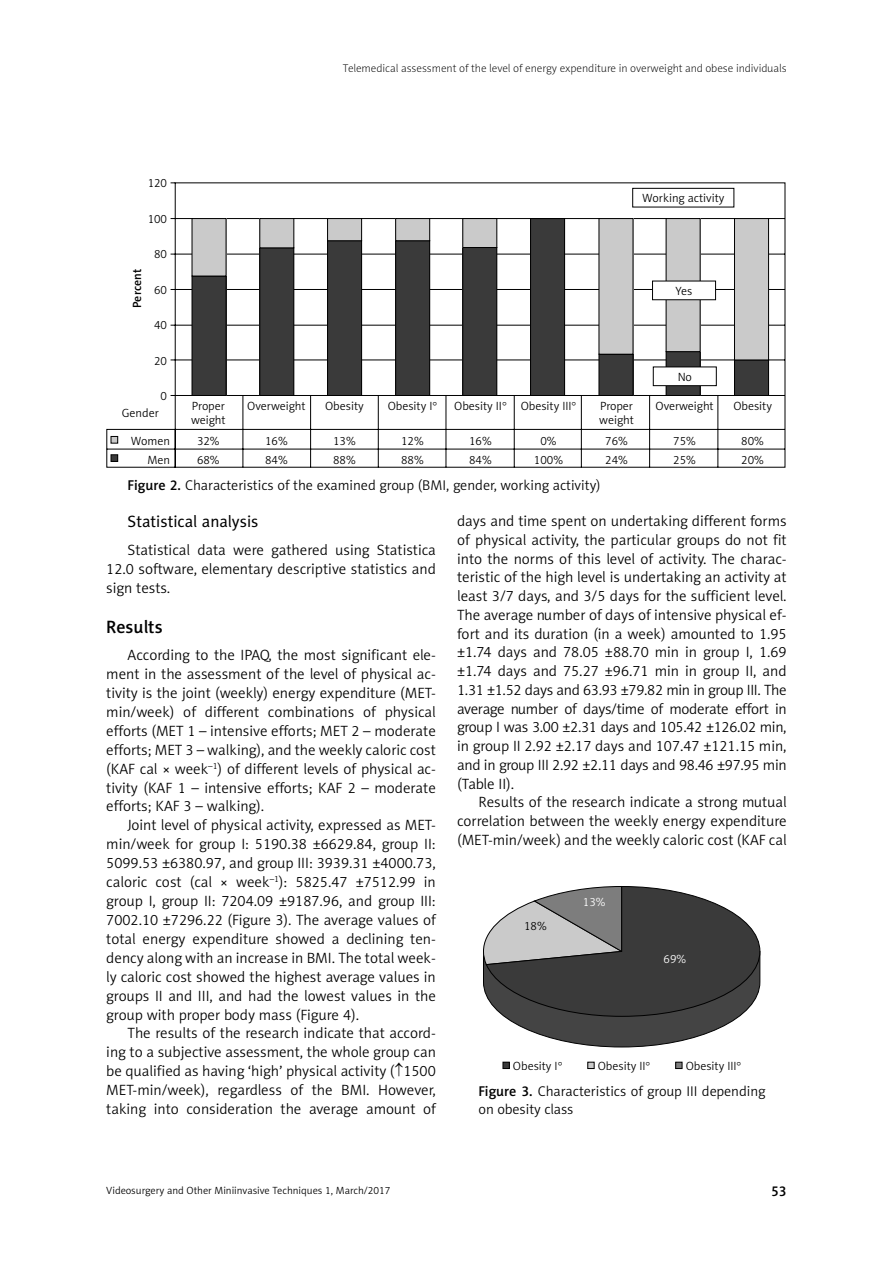
<style>
.page{position:relative;width:893px;height:1263px;background:#fff}
.page>*{position:absolute;margin:0;border:0;box-sizing:border-box;transform-origin:0 0}
.t1{font:18px "Naomi Sans EFN Medium";color:#000}
.t2{font:16.5px "Naomi Sans EFN";color:#000}
.t3{font:15px/18.9px "Naomi Sans EFN Light";color:#000;text-align:justify}
.t4{font:14.25px/18px "Naomi Sans EFN Light";color:#000}
.t5{font:14.25px "Naomi Sans EFN Medium";color:#000}
.t6{font:12px/14.4px "Naomi Sans EFN Light";color:#000}
.t7{font:12px "Naomi Sans EFN Medium";color:#000}
.t8{font:12px "Naomi Sans EFN Light";color:#fff}
.t9{font:11.25px "Naomi Sans EFN Thin";color:#000}
.t10{font:10.5px "Naomi Sans EFN Light";color:#000}
.s1{font-family:"Naomi Sans EFN Medium"}
</style>
<div class="page">
<svg style="left:106px;top:182px;width:680px;height:286px"></svg>
<div style="left:192px;top:276px;width:34px;height:119px;background:#3a3a3a"></div>
<div style="left:192px;top:276px;width:34px;height:120px;border:1px solid #000"></div>
<div style="left:192px;top:219px;width:34px;height:57px;background:#cacaca"></div>
<div style="left:260px;top:248px;width:34px;height:147px;background:#3a3a3a"></div>
<div style="left:259px;top:247px;width:35px;height:149px;border:1px solid #000"></div>
<div style="left:260px;top:219px;width:34px;height:29px;background:#cacaca"></div>
<div style="left:259px;top:218px;width:35px;height:30px;border:1px solid #000"></div>
<div style="left:328px;top:241px;width:34px;height:154px;background:#3a3a3a"></div>
<div style="left:327px;top:240px;width:35px;height:156px;border:1px solid #000"></div>
<div style="left:328px;top:219px;width:34px;height:22px;background:#cacaca"></div>
<div style="left:327px;top:218px;width:35px;height:23px;border:1px solid #000"></div>
<div style="left:396px;top:241px;width:34px;height:154px;background:#3a3a3a"></div>
<div style="left:395px;top:240px;width:35px;height:156px;border:1px solid #000"></div>
<div style="left:396px;top:219px;width:34px;height:22px;background:#cacaca"></div>
<div style="left:395px;top:218px;width:35px;height:23px;border:1px solid #000"></div>
<div style="left:463px;top:247px;width:34px;height:148px;background:#3a3a3a"></div>
<div style="left:462px;top:247px;width:35px;height:149px;border:1px solid #000"></div>
<div style="left:463px;top:219px;width:34px;height:28px;background:#cacaca"></div>
<div style="left:462px;top:218px;width:35px;height:30px;border:1px solid #000"></div>
<div style="left:531px;top:219px;width:34px;height:176px;background:#3a3a3a"></div>
<div style="left:530px;top:218px;width:35px;height:178px;border:1px solid #000"></div>
<div style="left:599px;top:354px;width:34px;height:41px;background:#3a3a3a"></div>
<div style="left:599px;top:354px;width:34px;height:42px;border:1px solid #000"></div>
<div style="left:599px;top:219px;width:34px;height:135px;background:#cacaca"></div>
<div style="left:666px;top:352px;width:34px;height:43px;background:#3a3a3a"></div>
<div style="left:666px;top:351px;width:34px;height:45px;border:1px solid #000"></div>
<div style="left:666px;top:219px;width:34px;height:133px;background:#cacaca"></div>
<div style="left:734px;top:360px;width:34px;height:35px;background:#3a3a3a"></div>
<div style="left:734px;top:360px;width:35px;height:36px;border:1px solid #000"></div>
<div style="left:734px;top:219px;width:34px;height:141px;background:#cacaca"></div>
<div style="left:734px;top:218px;width:35px;height:142px;border:1px solid #000"></div>
<div style="left:111px;top:436px;width:7px;height:7px;background:#cacaca"></div>
<div style="left:111px;top:436px;width:7px;height:7px;border:1px solid #000"></div>
<div style="left:111px;top:455px;width:7px;height:6px;background:#3a3a3a"></div>
<div style="left:111px;top:454px;width:7px;height:8px;border:1px solid #000"></div>
<div style="left:633px;top:188px;width:101px;height:19px;background:#fff"></div>
<div style="left:632px;top:188px;width:102px;height:19px;border:1px solid #000"></div>
<div style="left:652px;top:281px;width:64px;height:19px;background:#fff"></div>
<div style="left:653px;top:367px;width:63px;height:19px;background:#fff"></div>
<div style="left:653px;top:367px;width:64px;height:19px;border:1px solid #000"></div>
<svg style="left:483px;top:886px;width:278px;height:162px"></svg>
<div style="left:503px;top:1062px;width:7px;height:7px;border:1px solid #000"></div>
<div style="left:587px;top:1062px;width:7px;height:7px;border:1px solid #000"></div>
<div style="left:675px;top:1062px;width:7px;height:7px;border:1px solid #000"></div>
<svg style="left:433px;top:401px;width:4px;height:4px"></svg>
<svg style="left:503px;top:401px;width:3px;height:4px"></svg>
<svg style="left:572px;top:401px;width:4px;height:4px"></svg>
<p class="t9" style="left:343px;top:62px;width:445px">Telemedical assessment of the level of energy expenditure in overweight and obese individuals</p>
<p class="t6" style="left:148px;top:176px;width:21px">120</p>
<p class="t6" style="left:148px;top:212px;width:21px">100</p>
<p class="t6" style="left:154px;top:247px;width:14px">80</p>
<p class="t6" style="left:154px;top:282px;width:14px">60</p>
<p class="t6" style="left:154px;top:318px;width:14px">40</p>
<p class="t6" style="left:154px;top:353px;width:14px">20</p>
<p class="t6" style="left:161px;top:389px;width:8px">0</p>
<p class="t6" style="left:122px;top:406px;width:38px">Gender</p>
<p class="t6" style="left:191px;top:398px;width:36px">Proper weight</p>
<p class="t6" style="left:247px;top:398px;width:60px">Overweight</p>
<p class="t6" style="left:325px;top:398px;width:40px">Obesity</p>
<p class="t6" style="left:388px;top:398px;width:46px">Obesity I</p>
<p class="t6" style="left:454px;top:398px;width:49px">Obesity II</p>
<p class="t6" style="left:521px;top:398px;width:52px">Obesity III</p>
<p class="t6" style="left:599px;top:398px;width:36px">Proper weight</p>
<p class="t6" style="left:655px;top:398px;width:60px">Overweight</p>
<p class="t6" style="left:733px;top:398px;width:40px">Obesity</p>
<p class="t6" style="left:131px;top:433px;width:41px">Women</p>
<p class="t6" style="left:197px;top:433px;width:24px">32%</p>
<p class="t6" style="left:265px;top:433px;width:24px">16%</p>
<p class="t6" style="left:333px;top:433px;width:24px">13%</p>
<p class="t6" style="left:401px;top:433px;width:24px">12%</p>
<p class="t6" style="left:469px;top:433px;width:24px">16%</p>
<p class="t6" style="left:540px;top:433px;width:18px">0%</p>
<p class="t6" style="left:605px;top:433px;width:24px">76%</p>
<p class="t6" style="left:673px;top:433px;width:24px">75%</p>
<p class="t6" style="left:741px;top:433px;width:24px">80%</p>
<p class="t6" style="left:147px;top:453px;width:24px">Men</p>
<p class="t6" style="left:197px;top:453px;width:24px">68%</p>
<p class="t6" style="left:265px;top:453px;width:24px">84%</p>
<p class="t6" style="left:333px;top:453px;width:24px">88%</p>
<p class="t6" style="left:401px;top:453px;width:24px">88%</p>
<p class="t6" style="left:469px;top:453px;width:24px">84%</p>
<p class="t6" style="left:534px;top:453px;width:31px">100%</p>
<p class="t6" style="left:605px;top:453px;width:24px">24%</p>
<p class="t6" style="left:673px;top:453px;width:24px">25%</p>
<p class="t6" style="left:741px;top:453px;width:24px">20%</p>
<p class="t6" style="left:642px;top:191px;width:84px">Working activity</p>
<p class="t7" style="left:130px;top:308px;width:40px;rotate:-90deg">Percent</p>
<p class="t6" style="left:676px;top:283px;width:18px">Yes</p>
<p class="t6" style="left:678px;top:369px;width:16px">No</p>
<p class="t4" style="left:128px;top:477px;width:475px"><span class="s1">Figure 2.</span> Characteristics of the examined group (BMI, gender, working activity)</p>
<p class="t2" style="left:128px;top:511px;width:132px">Statistical analysis</p>
<p class="t3" style="left:106px;top:540px;width:331px;text-indent:21px">Statistical data were gathered using Statistica 12.0 software, elementary descriptive statistics and sign tests.</p>
<p class="t1" style="left:106px;top:616px;width:58px">Results</p>
<p class="t3" style="left:106px;top:645px;width:331px;text-indent:21px">According to the IPAQ, the most significant ele&shy;ment in the assessment of the level of physical ac&shy;tivity is the joint (weekly) energy expenditure (MET&shy;min/week) of different combinations of physical efforts (MET 1 – intensive efforts; MET 2 – moderate efforts; MET 3 – walking), and the weekly caloric cost (KAF cal × week<sup>–1</sup>) of different levels of physical ac&shy;tivity (KAF 1 – intensive efforts; KAF 2 – moderate efforts; KAF 3 – walking).</p>
<p class="t3" style="left:106px;top:816px;width:331px;text-indent:21px">Joint level of physical activity, expressed as MET&shy;min/week for group I: 5190.38 ±6629.84, group II:<br>5099.53 ±6380.97, and group III: 3939.31 ±4000.73, caloric cost (cal × week<sup>–1</sup>): 5825.47 ±7512.99 in group I, group II: 7204.09 ±9187.96, and group III:<br>7002.10 ±7296.22 (Figure 3). The average values of total energy expenditure showed a declining ten&shy;dency along with an increase in BMI. The total week&shy;ly caloric cost showed the highest average values in groups II and III, and had the lowest values in the group with proper body mass (Figure 4).</p>
<p class="t3" style="left:106px;top:1024px;width:331px;text-indent:21px">The results of the research indicate that accord&shy;ing to a subjective assessment, the whole group can be qualified as having ‘high’ physical activity (↑1500<br>MET-min/week), regardless of the BMI. However, taking into consideration the average amount of</p>
<p class="t3" style="left:457px;top:512px;width:331px">days and time spent on undertaking different forms of physical activity, the particular groups do not fit into the norms of this level of activity. The charac&shy;teristic of the high level is undertaking an activity at least 3/7 days, and 3/5 days for the sufficient level.<br>The average number of days of intensive physical ef&shy;fort and its duration (in a week) amounted to 1.95 ±1.74 days and 78.05 ±88.70 min in group I, 1.69 ±1.74 days and 75.27 ±96.71 min in group II, and 1.31 ±1.52 days and 63.93 ±79.82 min in group III. The average number of days/time of moderate effort in group I was 3.00 ±2.31 days and 105.42 ±126.02 min, in group II 2.92 ±2.17 days and 107.47 ±121.15 min, and in group III 2.92 ±2.11 days and 98.46 ±97.95 min (Table II).</p>
<p class="t3" style="left:457px;top:793px;width:331px;text-indent:21px">Results of the research indicate a strong mutual correlation between the weekly energy expenditure (MET-min/week) and the weekly caloric cost (KAF cal</p>
<p class="t6" style="left:524px;top:918px;width:24px">18%</p>
<p class="t8" style="left:583px;top:894px;width:24px">13%</p>
<p class="t8" style="left:664px;top:952px;width:24px">69%</p>
<p class="t6" style="left:513px;top:1058px;width:46px">Obesity I</p>
<p class="t6" style="left:598px;top:1058px;width:49px">Obesity II</p>
<p class="t6" style="left:686px;top:1058px;width:52px">Obesity III</p>
<p class="t4" style="left:478px;top:1082px;width:289px"><span class="s1">Figure 3.</span> Characteristics of group III depending on obesity class</p>
<p class="t10" style="left:106px;top:1185px;width:286px">Videosurgery and Other Miniinvasive Techniques 1, March/2017</p>
<p class="t5" style="left:771px;top:1182px;width:17px">53</p>
</div>
